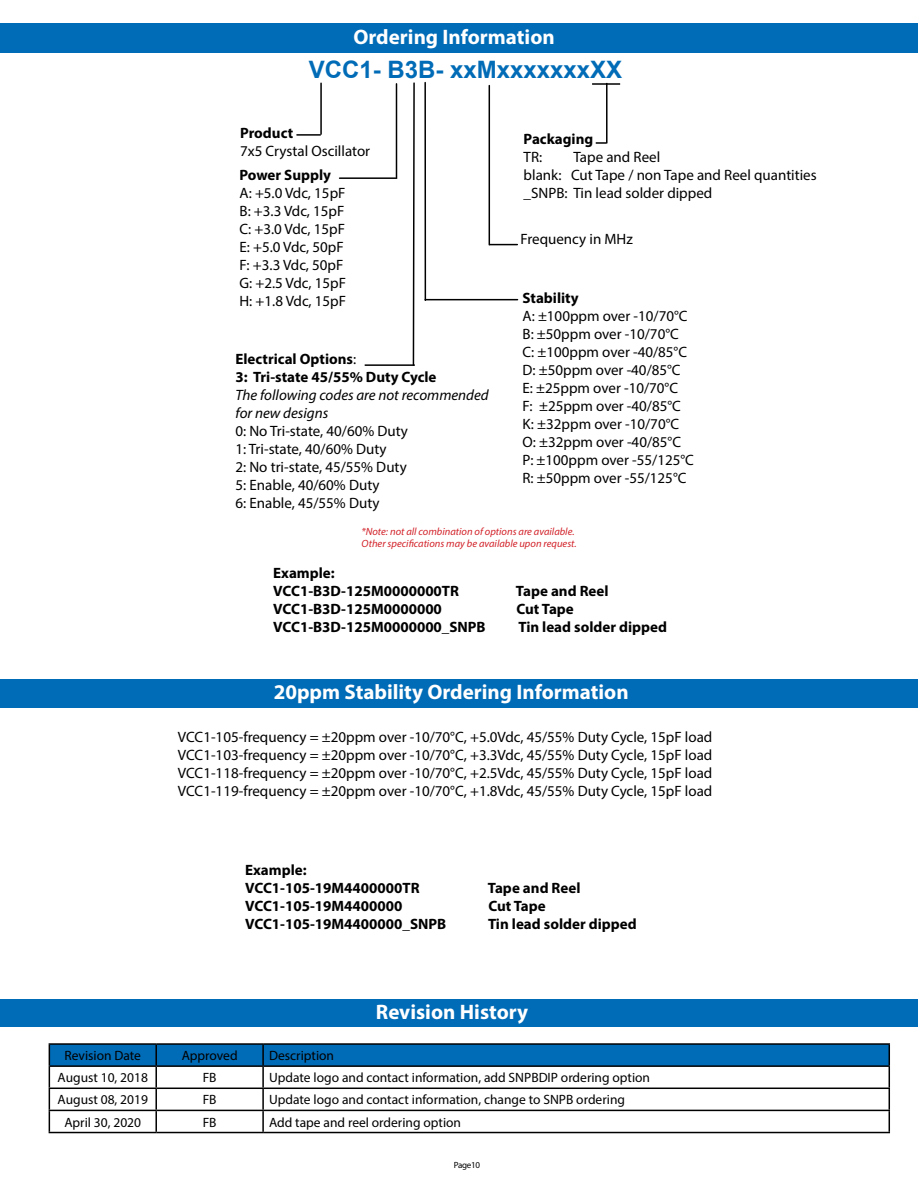
<style>
.page{position:relative;width:918px;height:1188px;background:#fff}
.page>*{position:absolute;margin:0;border:0;box-sizing:border-box;transform-origin:0 0}
.t1{font:700 24px "Arial";color:#006bb6}
.t2{font:700 21px "Myriad Pro";color:#fff}
.t3{font:15px/18px "Myriad Pro";color:#000}
.t4{font:700 15px/18px "Myriad Pro";color:#000}
.t5{font:italic 15px/18px "Myriad Pro";color:#000}
.t6{font:13.5px "Myriad Pro";color:#000}
.t7{font:italic 10.5px/12.6px "Myriad Pro";color:#d2232a}
.t8{font:9px "Myriad Pro";letter-spacing:-.035em;color:#000}
.s1{font-weight:400}
</style>
<div class="page">
<div style="left:0;top:24px;width:918px;height:29px;background:#006bb6"></div>
<hr style="left:340px;top:177px;width:57px;height:2px;background:#000">
<hr style="left:489px;top:86px;width:1px;height:159px;background:#000">
<svg style="left:490px;top:244px;width:27px;height:1px"></svg>
<hr style="left:396px;top:84px;width:1px;height:93px;background:#000">
<svg style="left:412px;top:82px;width:3px;height:282px"></svg>
<hr style="left:424px;top:83px;width:2px;height:217px;background:#000">
<hr style="left:425px;top:299px;width:93px;height:1px;background:#000">
<hr style="left:297px;top:134px;width:23px;height:2px;background:#000">
<hr style="left:320px;top:83px;width:2px;height:51px;background:#000">
<div style="left:0;top:679px;width:918px;height:29px;background:#006bb6"></div>
<hr style="left:365px;top:364px;width:50px;height:2px;background:#000">
<hr style="left:592px;top:83px;width:28px;height:2px;background:#000">
<svg style="left:596px;top:142px;width:11px;height:2px"></svg>
<hr style="left:606px;top:83px;width:2px;height:60px;background:#000">
<hr style="left:49px;top:1043px;width:107px;height:2px;background:#000">
<hr style="left:156px;top:1043px;width:107px;height:2px;background:#000">
<hr style="left:263px;top:1043px;width:627px;height:2px;background:#000">
<svg style="left:49px;top:1044px;width:841px;height:88px"></svg>
<hr style="left:49px;top:1065px;width:107px;height:2px;background:#000">
<hr style="left:156px;top:1065px;width:107px;height:2px;background:#000">
<hr style="left:49px;top:1088px;width:107px;height:1px;background:#000">
<hr style="left:156px;top:1088px;width:107px;height:1px;background:#000">
<hr style="left:49px;top:1110px;width:107px;height:1px;background:#000">
<hr style="left:156px;top:1110px;width:107px;height:1px;background:#000">
<hr style="left:49px;top:1132px;width:107px;height:1px;background:#000">
<hr style="left:156px;top:1132px;width:107px;height:1px;background:#000">
<hr style="left:263px;top:1065px;width:627px;height:2px;background:#000">
<hr style="left:263px;top:1088px;width:627px;height:1px;background:#000">
<hr style="left:263px;top:1110px;width:627px;height:1px;background:#000">
<hr style="left:263px;top:1132px;width:627px;height:1px;background:#000">
<div style="left:0;top:999px;width:918px;height:28px;background:#006bb6"></div>
<h2 class="t2" style="left:353px;top:29px;width:203px">Ordering Information</h2>
<h1 class="t1" style="left:309px;top:55px;width:315px">VCC1- B3B- xxMxxxxxxxXX</h1>
<p class="t4" style="left:240px;top:125px;width:55px">Product</p>
<p class="t3" style="left:240px;top:143px;width:132px">7x5 Crystal Oscillator</p>
<p class="t4" style="left:240px;top:167px;width:93px">Power Supply</p>
<p class="t3" style="left:240px;top:185px;width:108px">A: +5.0 Vdc, 15pF<br>B: +3.3 Vdc, 15pF<br>C: +3.0 Vdc, 15pF<br>E: +5.0 Vdc, 50pF<br>F: +3.3 Vdc, 50pF<br>G: +2.5 Vdc, 15pF<br>H: +1.8 Vdc, 15pF</p>
<p class="t4" style="left:235px;top:351px;width:203px">Electrical Options<span class="s1">:<br></span>3: Tri-state 45/55% Duty Cycle</p>
<p class="t5" style="left:235px;top:387px;width:255px">The following codes are not recommended for new designs</p>
<p class="t3" style="left:235px;top:423px;width:174px">0: No Tri-state, 40/60% Duty<br>1: Tri-state, 40/60% Duty<br>2: No tri-state, 45/55% Duty<br>5: Enable, 40/60% Duty<br>6: Enable, 45/55% Duty</p>
<p class="t4" style="left:524px;top:131px;width:71px">Packaging</p>
<p class="t3" style="left:524px;top:149px;width:20px">TR:</p>
<p class="t3" style="left:524px;top:149px;width:295px;text-indent:50px">Tape and Reel<br>blank: Cut Tape / non Tape and Reel quantities _SNPB: Tin lead solder dipped</p>
<p class="t3" style="left:521px;top:232px;width:114px">Frequency in MHz</p>
<p class="t4" style="left:523px;top:290px;width:58px">Stability</p>
<p class="t3" style="left:523px;top:308px;width:173px">A: ±100ppm over -10/70°C<br>B: ±50ppm over -10/70°C<br>C: ±100ppm over -40/85°C<br>D: ±50ppm over -40/85°C<br>E: ±25ppm over -10/70°C<br>F: ±25ppm over -40/85°C<br>K: ±32ppm over -10/70°C<br>O: ±32ppm over -40/85°C<br>P: ±100ppm over -55/125°C<br>R: ±50ppm over -55/125°C</p>
<p class="t7" style="left:361px;top:526px;width:217px">*Note: not all combination of options are available.<br>Other specifications may be available upon request.</p>
<p class="t4" style="left:273px;top:565px;width:187px">Example:<br>VCC1-B3D-125M0000000TR</p>
<p class="t4" style="left:516px;top:583px;width:94px">Tape and Reel</p>
<p class="t4" style="left:273px;top:601px;width:170px">VCC1-B3D-125M0000000</p>
<p class="t4" style="left:517px;top:601px;width:59px">Cut Tape</p>
<p class="t4" style="left:273px;top:619px;width:214px">VCC1-B3D-125M0000000_SNPB</p>
<p class="t4" style="left:518px;top:619px;width:150px">Tin lead solder dipped</p>
<h2 class="t2" style="left:274px;top:684px;width:357px">20ppm Stability Ordering Information</h2>
<p class="t3" style="left:178px;top:729px;width:536px;text-align:justify">VCC1-105-frequency = ±20ppm over -10/70°C, +5.0Vdc, 45/55% Duty Cycle, 15pF load VCC1-103-frequency = ±20ppm over -10/70°C, +3.3Vdc, 45/55% Duty Cycle, 15pF load VCC1-118-frequency = ±20ppm over -10/70°C, +2.5Vdc, 45/55% Duty Cycle, 15pF load VCC1-119-frequency = ±20ppm over -10/70°C, +1.8Vdc, 45/55% Duty Cycle, 15pF load</p>
<p class="t4" style="left:245px;top:863px;width:176px">Example:<br>VCC1-105-19M4400000TR</p>
<p class="t4" style="left:488px;top:881px;width:94px">Tape and Reel</p>
<p class="t4" style="left:245px;top:899px;width:159px">VCC1-105-19M4400000</p>
<p class="t4" style="left:488px;top:899px;width:59px">Cut Tape</p>
<p class="t4" style="left:245px;top:917px;width:203px">VCC1-105-19M4400000_SNPB</p>
<p class="t4" style="left:488px;top:917px;width:150px">Tin lead solder dipped</p>
<h2 class="t2" style="left:376px;top:1004px;width:154px">Revision History</h2>
<p class="t6" style="left:64px;top:1050px;width:78px">Revision Date</p>
<p class="t6" style="left:182px;top:1050px;width:57px">Approved</p>
<p class="t6" style="left:269px;top:1050px;width:67px">Description</p>
<p class="t6" style="left:58px;top:1073px;width:92px">August 10, 2018</p>
<p class="t6" style="left:203px;top:1073px;width:15px">FB</p>
<p class="t6" style="left:269px;top:1073px;width:383px">Update logo and contact information, add SNPBDIP ordering option</p>
<p class="t6" style="left:58px;top:1095px;width:92px">August 08, 2019</p>
<p class="t6" style="left:203px;top:1095px;width:15px">FB</p>
<p class="t6" style="left:269px;top:1095px;width:357px">Update logo and contact information, change to SNPB ordering</p>
<p class="t6" style="left:64px;top:1117px;width:78px">April 30, 2020</p>
<p class="t6" style="left:203px;top:1117px;width:15px">FB</p>
<p class="t6" style="left:269px;top:1117px;width:194px">Add tape and reel ordering option</p>
<p class="t8" style="left:454px;top:1161px;width:28px">Page10</p>
</div>
